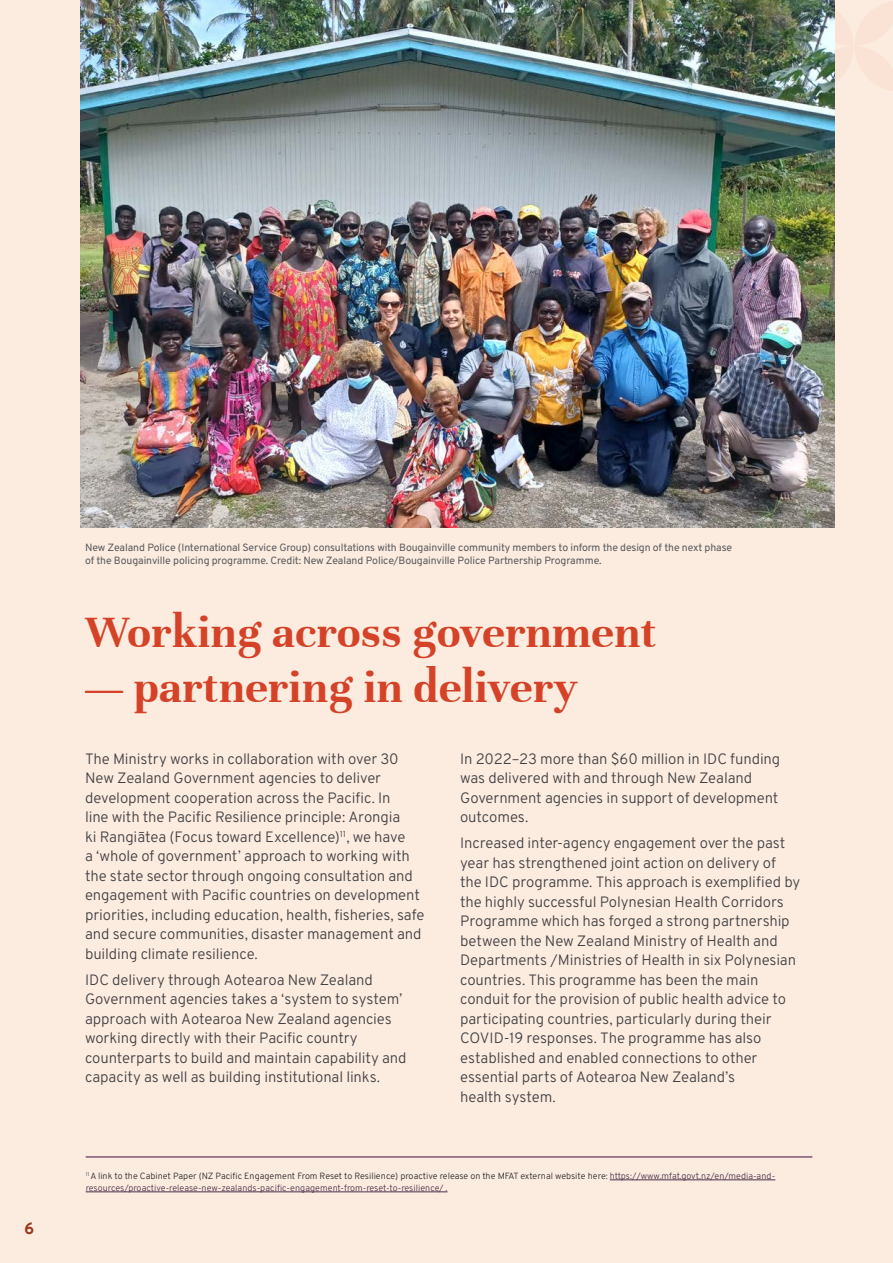
<style>
.page{position:relative;width:893px;height:1263px;background:#fcece0}
.page>*{position:absolute;margin:0;border:0;box-sizing:border-box;transform-origin:0 0}
.t1{font:700 48px "Unna";letter-spacing:.01em;color:#d44327}
.t2{font:700 16.5px "Overpass";color:#993922}
.t3{font:300 15px/19.5px "Overpass";letter-spacing:-.005em;color:#414042}
.t4{font:10.5px/13.5px "Overpass";letter-spacing:-.01em;color:#58595b}
.t5{font:300 9px/12px "Overpass";color:#4c3049}
.s1{color:#292829}
</style>
<div class="page">
<svg style="left:835px;top:1px;width:58px;height:90px"></svg>
<img style="left:81px;top:0;width:754px;height:527px">
<hr style="left:610px;top:1179px;width:165px;height:1px;background:#4c3049">
<hr style="left:86px;top:1191px;width:362px;height:1px;background:#4c3049">
<hr style="left:86px;top:1156px;width:726px;height:1px;background:#3e0a41">
<p class="t2" style="left:24px;top:1215px;width:12px">6</p>
<p class="t4" style="left:85px;top:540px;width:648px">New Zealand Police (International Service Group) consultations with Bougainville community members to inform the design of the next phase of the Bougainville policing programme. Credit: New Zealand Police/Bougainville Police Partnership Programme.</p>
<h1 class="t1" style="left:85px;top:604px;width:573px">Working across government</h1>
<h1 class="t1" style="left:85px;top:660px;width:494px">— partnering in delivery</h1>
<p class="t3" style="left:85px;top:748px;width:341px">The Ministry works in collaboration with over 30<br>New Zealand Government agencies to deliver development cooperation across the Pacific. In<br>line with the Pacific Resilience principle: Arongia<br>ki Rangiātea (Focus toward Excellence)<sup>11</sup>, we have<br>a ‘whole of government’ approach to working with the state sector through ongoing consultation and engagement with Pacific countries on development priorities, including education, health, fisheries, safe and secure communities, disaster management and building climate resilience.</p>
<p class="t3" style="left:85px;top:969px;width:323px">IDC delivery through Aotearoa New Zealand Government agencies takes a ‘system to system’ approach with Aotearoa New Zealand agencies working directly with their Pacific country counterparts to build and maintain capability and capacity as well as building institutional links.</p>
<p class="t3" style="left:460px;top:748px;width:322px">In 2022–23 more than $60 million in IDC funding was delivered with and through New Zealand Government agencies in support of development outcomes.</p>
<p class="t3" style="left:460px;top:832px;width:342px">Increased inter-agency engagement over the past year has strengthened joint action on delivery of the IDC programme. This approach is exemplified by the highly successful Polynesian Health Corridors Programme which has forged a strong partnership between the New Zealand Ministry of Health and Departments /Ministries of Health in six Polynesian countries. This programme has been the main conduit for the provision of public health advice to participating countries, particularly during their COVID-19 responses. The programme has also established and enabled connections to other essential parts of Aotearoa New Zealand’s<br>health system.</p>
<p class="t5" style="left:86px;top:1169px;width:691px"><sup>11</sup> <span class="s1">A link to the Cabinet Paper (NZ Pacific Engagement From Reset to Resilience) proactive release on the MFAT external website here:</span> https://www.mfat.govt.nz/en/media-and&shy;resources/proactive-release-new-zealands-pacific-engagement-from-reset-to-resilience/ .</p>
</div>
